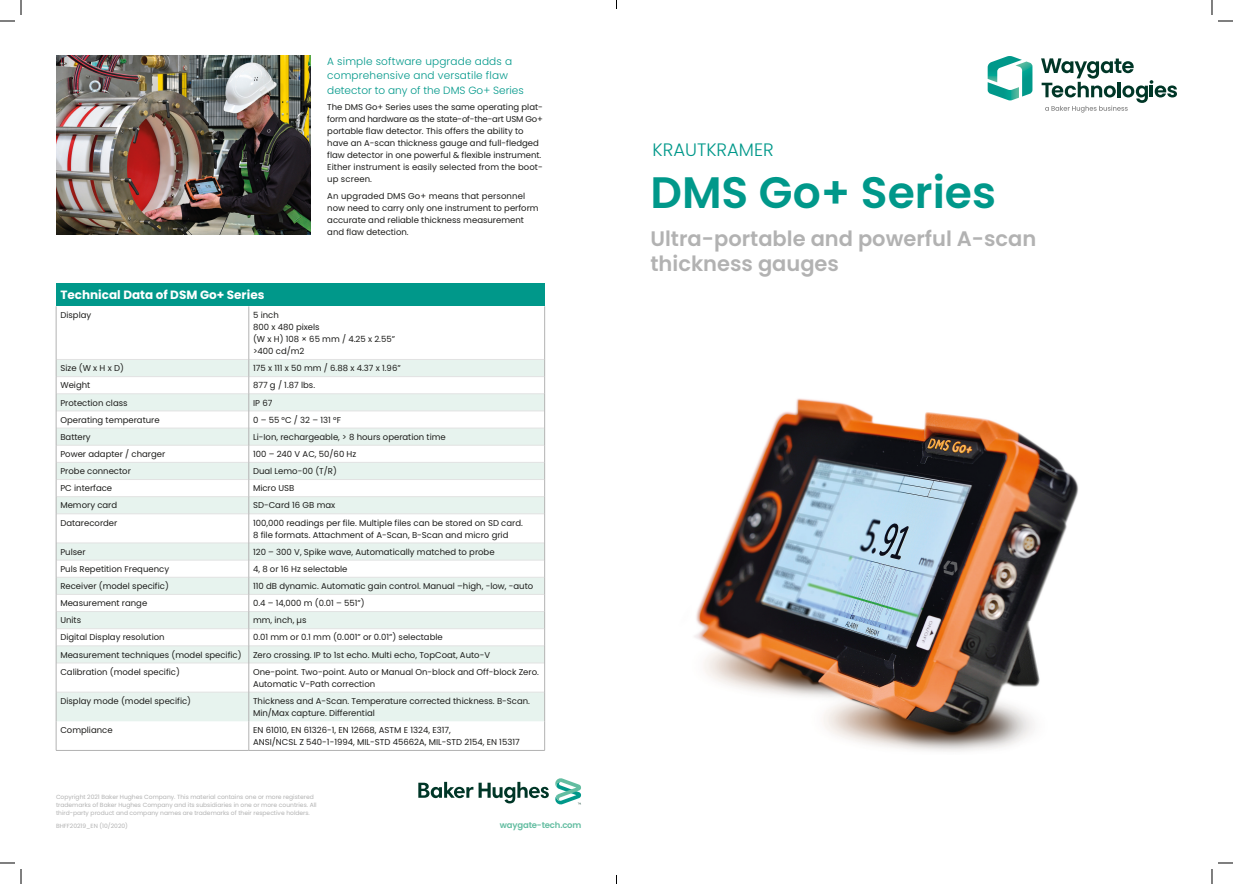
<style>
.page{position:relative;width:1233px;height:884px;background:#fff}
.page>*{position:absolute;margin:0;border:0;box-sizing:border-box;transform-origin:0 0}
.t1{font:600 44px "Poppins";color:#00988a}
.t2{font:600 21px/25.2px "Poppins";color:#b2b2b2}
.t3{font:300 18px "Poppins";color:#00988a}
.t4{font:700 12px "Poppins";color:#fff}
.t5{font:300 10.5px/14.5px "Poppins";letter-spacing:.015em;color:#00988a}
.t6{font:8.5px/12px "Poppins";color:#1d1d1b}
.t7{font:600 8.5px "Poppins";letter-spacing:-.02em;color:#63bda1}
.t8{font:6px/8px "Poppins";color:#b2b2b2}
</style>
<div class="page">
<div style="left:56px;top:284px;width:488px;height:22px;background:#00988a"></div>
<hr style="left:56px;top:306px;width:1px;height:53px;background:#b2b2b2">
<hr style="left:249px;top:306px;width:1px;height:53px;background:#b2b2b2">
<hr style="left:544px;top:306px;width:1px;height:53px;background:#b2b2b2">
<svg style="left:56px;top:359px;width:489px;height:391px"></svg>
<hr style="left:56px;top:750px;width:193px;height:1px;background:#b2b2b2">
<hr style="left:249px;top:750px;width:296px;height:1px;background:#b2b2b2">
<img style="left:56px;top:56px;width:254px;height:179px">
<svg style="left:418px;top:778px;width:163px;height:27px"></svg>
<img style="left:694px;top:398px;width:385px;height:354px">
<svg style="left:987px;top:56px;width:45px;height:45px"></svg>
<svg style="left:1041px;top:58px;width:136px;height:55px"></svg>
<svg style="left:1218px;top:20px;width:15px;height:2px"></svg>
<svg style="left:1218px;top:862px;width:15px;height:2px"></svg>
<svg style="left:0;top:0;width:22px;height:22px"></svg>
<svg style="left:0;top:862px;width:22px;height:22px"></svg>
<svg style="left:1211px;top:0;width:1px;height:15px"></svg>
<svg style="left:1211px;top:869px;width:1px;height:15px"></svg>
<p class="t5" style="left:327px;top:54px;width:198px">A simple software upgrade adds a comprehensive and versatile flaw detector to any of the DMS Go+ Series</p>
<p class="t6" style="left:327px;top:101px;width:217px">The DMS Go+ Series uses the same operating plat&shy;form and hardware as the state-of-the-art USM Go+ portable flaw detector. This offers the ability to have an A-scan thickness gauge and full-fledged flaw detector in one powerful &amp; flexible instrument.<br>Either instrument is easily selected from the boot&shy;up screen.</p>
<p class="t6" style="left:327px;top:190px;width:213px">An upgraded DMS Go+ means that personnel now need to carry only one instrument to perform accurate and reliable thickness measurement and flaw detection.</p>
<h3 class="t4" style="left:60px;top:288px;width:205px">Technical Data of DSM Go+ Series</h3>
<p class="t6" style="left:60px;top:309px;width:32px">Display</p>
<p class="t6" style="left:253px;top:309px;width:143px">5 inch<br>800 x 480 pixels<br>(W x H) 108 × 65 mm / 4.25 x 2.55” &gt;400 cd/m2</p>
<p class="t6" style="left:60px;top:362px;width:65px">Size (W x H x D)</p>
<p class="t6" style="left:253px;top:362px;width:149px">175 x 111 x 50 mm / 6.88 x 4.37 x 1.96”</p>
<p class="t6" style="left:60px;top:379px;width:31px">Weight</p>
<p class="t6" style="left:253px;top:379px;width:64px">877 g / 1.87 lbs.</p>
<p class="t6" style="left:60px;top:397px;width:69px">Protection class</p>
<p class="t6" style="left:253px;top:397px;width:21px">IP 67</p>
<p class="t6" style="left:60px;top:414px;width:101px">Operating temperature</p>
<p class="t6" style="left:253px;top:414px;width:89px">0 – 55 °C / 32 – 131 °F</p>
<p class="t6" style="left:60px;top:431px;width:32px">Battery</p>
<p class="t6" style="left:253px;top:431px;width:194px">Li-Ion, rechargeable, &gt; 8 hours operation time</p>
<p class="t6" style="left:60px;top:448px;width:106px">Power adapter / charger</p>
<p class="t6" style="left:253px;top:448px;width:105px">100 – 240 V AC, 50/60 Hz</p>
<p class="t6" style="left:60px;top:465px;width:72px">Probe connector</p>
<p class="t6" style="left:253px;top:465px;width:85px">Dual Lemo-00 (T/R)</p>
<p class="t6" style="left:60px;top:482px;width:53px">PC interface</p>
<p class="t6" style="left:253px;top:482px;width:43px">Micro USB</p>
<p class="t6" style="left:60px;top:499px;width:58px">Memory card</p>
<p class="t6" style="left:253px;top:499px;width:84px">SD-Card 16 GB max</p>
<p class="t6" style="left:60px;top:517px;width:58px">Datarecorder</p>
<p class="t6" style="left:253px;top:517px;width:271px">100,000 readings per file. Multiple files can be stored on SD card.<br>8 file formats. Attachment of A-Scan, B-Scan and micro grid</p>
<p class="t6" style="left:60px;top:546px;width:27px">Pulser</p>
<p class="t6" style="left:253px;top:546px;width:243px">120 – 300 V, Spike wave, Automatically matched to probe</p>
<p class="t6" style="left:60px;top:563px;width:110px">Puls Repetition Frequency</p>
<p class="t6" style="left:253px;top:563px;width:96px">4, 8 or 16 Hz selectable</p>
<p class="t6" style="left:60px;top:580px;width:110px">Receiver (model specific)</p>
<p class="t6" style="left:253px;top:580px;width:282px">110 dB dynamic. Automatic gain control. Manual –high, -low, -auto</p>
<p class="t6" style="left:60px;top:597px;width:88px">Measurement range</p>
<p class="t6" style="left:253px;top:597px;width:113px">0.4 – 14,000 m (0.01 – 551”)</p>
<p class="t6" style="left:60px;top:614px;width:22px">Units</p>
<p class="t6" style="left:253px;top:614px;width:55px">mm, inch, µs</p>
<p class="t6" style="left:60px;top:631px;width:106px">Digital Display resolution</p>
<p class="t6" style="left:253px;top:631px;width:191px">0.01 mm or 0.1 mm (0.001” or 0.01”) selectable</p>
<p class="t6" style="left:60px;top:649px;width:183px">Measurement techniques (model specific)</p>
<p class="t6" style="left:253px;top:649px;width:238px">Zero crossing. IP to 1st echo. Multi echo, TopCoat, Auto-V</p>
<p class="t6" style="left:60px;top:666px;width:121px">Calibration (model specific)</p>
<p class="t6" style="left:253px;top:666px;width:287px">One-point. Two-point. Auto or Manual On-block and Off-block Zero.<br>Automatic V-Path correction</p>
<p class="t6" style="left:60px;top:695px;width:132px">Display mode (model specific)</p>
<p class="t6" style="left:253px;top:695px;width:278px">Thickness and A-Scan. Temperature corrected thickness. B-Scan.<br>Min/Max capture. Differential</p>
<p class="t6" style="left:60px;top:724px;width:54px">Compliance</p>
<p class="t6" style="left:253px;top:724px;width:268px">EN 61010, EN 61326-1, EN 12668, ASTM E 1324, E317,<br>ANSI/NCSL Z 540-1-1994, MIL-STD 45662A, MIL-STD 2154, EN 15317</p>
<p class="t8" style="left:56px;top:793px;width:262px">Copyright 2021 Baker Hughes Company. This material contains one or more registered trademarks of Baker Hughes Company and its subsidiaries in one or more countries. All third-party product and company names are trademarks of their respective holders.</p>
<p class="t8" style="left:56px;top:822px;width:73px">BHFF20219_EN (10/2020)</p>
<p class="t7" style="left:500px;top:820px;width:83px">waygate-tech.com</p>
<h3 class="t3" style="left:652px;top:139px;width:123px">KRAUTKRAMER</h3>
<h1 class="t1" style="left:650px;top:167px;width:347px">DMS Go+ Series</h1>
<h2 class="t2" style="left:650px;top:226px;width:387px">Ultra-portable and powerful A-scan thickness gauges</h2>
</div>
